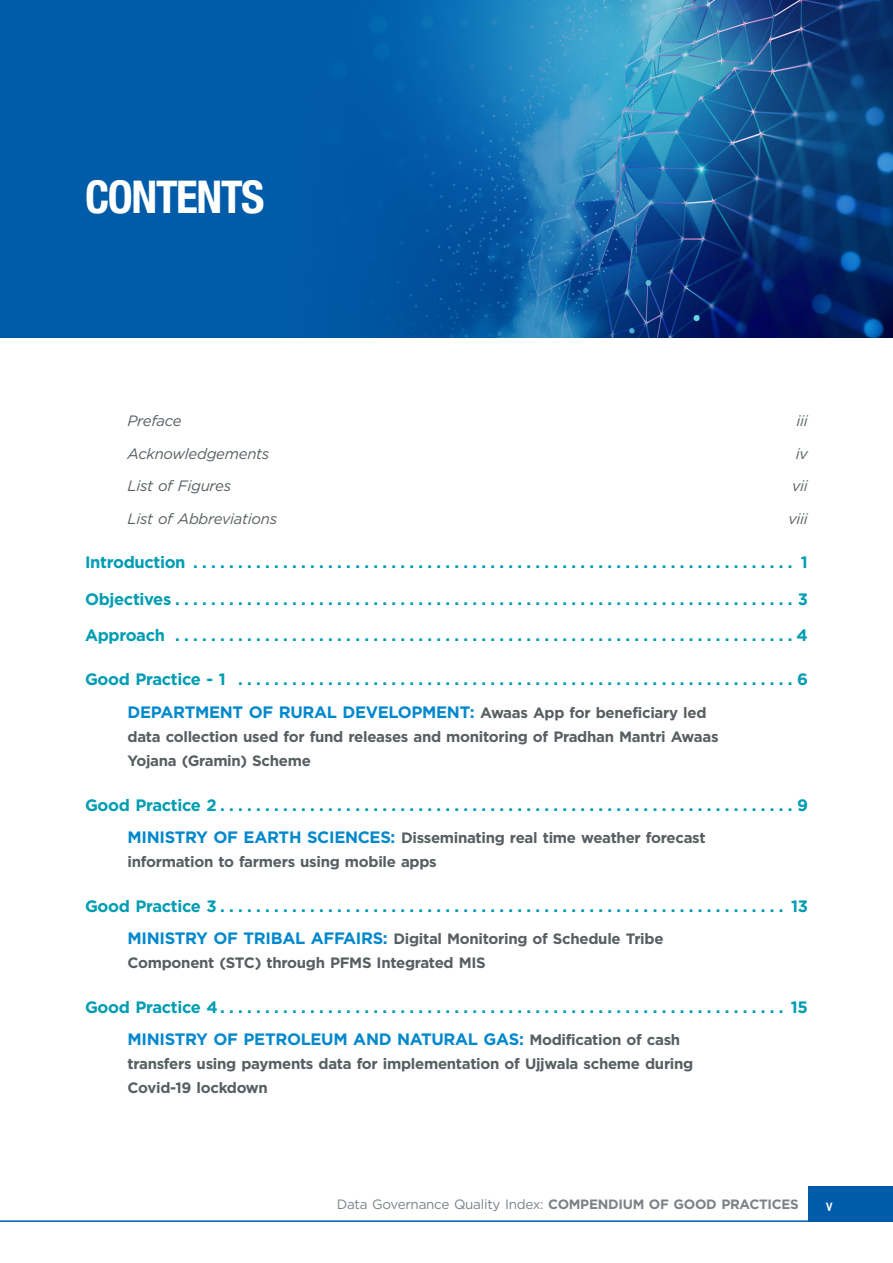
<style>
.page{position:relative;width:893px;height:1263px;background:#fff}
.page>*{position:absolute;margin:0;border:0;box-sizing:border-box;transform-origin:0 0}
.chap_head_2{font:700 condensed 45px "Helvetica Neue";letter-spacing:-.03em;color:#fff}
.t1{font:700 16.5px "Gotham";letter-spacing:-.02em;color:#009db2}
.t2{font:700 16.5px "Gotham";letter-spacing:-.02em;color:#08c}
.t3{font:16.5px "Bahnschrift";color:#fff;scale:.85 1}
.t4{font:700 15px/24px "Gotham";letter-spacing:-.02em;color:#575f62}
.TOC-5{font:italic 15px "Gotham";letter-spacing:-.02em;color:#575f62}
.t5{font:13.5px "Gotham";letter-spacing:-.02em;color:#7b8286}
.s1{font-size:15px;color:#575f62}
.s2{font-size:16.5px;color:#08c}
.s3{font-weight:700}
</style>
<div class="page">
<div style="left:0;top:0;width:893px;height:337px;background:#005ca9"></div>
<img style="left:370px;top:0;width:523px;height:337px">
<hr style="left:0;top:1220px;width:893px;height:2px;background:#005ca9">
<div style="left:808px;top:1186px;width:85px;height:36px;background:#005ca9"></div>
<p class="chap_head_2" style="left:85px;top:159px;width:181px">CONTENTS</p>
<p class="TOC-5" style="left:128px;top:411px;width:56px">Preface</p>
<p class="TOC-5" style="left:797px;top:411px;width:13px">iii</p>
<p class="TOC-5" style="left:128px;top:444px;width:143px">Acknowledgements</p>
<p class="TOC-5" style="left:796px;top:444px;width:14px">iv</p>
<p class="TOC-5" style="left:128px;top:476px;width:105px">List of Figures</p>
<p class="TOC-5" style="left:792px;top:476px;width:17px">vii</p>
<p class="TOC-5" style="left:128px;top:509px;width:151px">List of Abbreviations</p>
<p class="TOC-5" style="left:788px;top:509px;width:21px">viii</p>
<p class="t1" style="left:85px;top:552px;width:724px">Introduction . . . . . . . . . . . . . . . . . . . . . . . . . . . . . . . . . . . . . . . . . . . . . . . . . . . . . . . . . . . . . . . . . . . 1</p>
<p class="t1" style="left:85px;top:588px;width:724px">Objectives . . . . . . . . . . . . . . . . . . . . . . . . . . . . . . . . . . . . . . . . . . . . . . . . . . . . . . . . . . . . . . . . . . . . . 3</p>
<p class="t1" style="left:85px;top:624px;width:724px">Approach . . . . . . . . . . . . . . . . . . . . . . . . . . . . . . . . . . . . . . . . . . . . . . . . . . . . . . . . . . . . . . . . . . . . 4</p>
<p class="t1" style="left:85px;top:669px;width:724px">Good Practice - 1 . . . . . . . . . . . . . . . . . . . . . . . . . . . . . . . . . . . . . . . . . . . . . . . . . . . . . . . . . . . . . . 6</p>
<p class="t2" style="left:128px;top:701px;width:580px">DEPARTMENT OF RURAL DEVELOPMENT: <span class="s1">Awaas App for beneficiary led</span></p>
<p class="t4" style="left:128px;top:724px;width:592px">data collection used for fund releases and monitoring of Pradhan Mantri Awaas<br>Yojana (Gramin) Scheme</p>
<p class="t1" style="left:85px;top:794px;width:724px">Good Practice 2 . . . . . . . . . . . . . . . . . . . . . . . . . . . . . . . . . . . . . . . . . . . . . . . . . . . . . . . . . . . . . . . . 9</p>
<p class="t4" style="left:128px;top:826px;width:580px"><span class="s2">MINISTRY OF EARTH SCIENCES:</span> Disseminating real time weather forecast information to farmers using mobile apps</p>
<p class="t1" style="left:85px;top:895px;width:724px">Good Practice 3 . . . . . . . . . . . . . . . . . . . . . . . . . . . . . . . . . . . . . . . . . . . . . . . . . . . . . . . . . . . . . . . 13</p>
<p class="t4" style="left:128px;top:927px;width:537px"><span class="s2">MINISTRY OF TRIBAL AFFAIRS:</span> Digital Monitoring of Schedule Tribe<br>Component (STC) through PFMS Integrated MIS</p>
<p class="t1" style="left:85px;top:996px;width:724px">Good Practice 4 . . . . . . . . . . . . . . . . . . . . . . . . . . . . . . . . . . . . . . . . . . . . . . . . . . . . . . . . . . . . . . . 15</p>
<p class="t2" style="left:128px;top:1029px;width:554px">MINISTRY OF PETROLEUM AND NATURAL GAS: <span class="s1">Modification of cash</span></p>
<p class="t4" style="left:128px;top:1052px;width:567px">transfers using payments data for implementation of Ujjwala scheme during<br>Covid-19 lockdown</p>
<p class="t5" style="left:337px;top:1196px;width:464px">Data Governance Quality Index: <span class="s3">COMPENDIUM OF GOOD PRACTICES</span></p>
<p class="t3" style="left:826px;top:1192px;width:10px">v</p>
</div>
